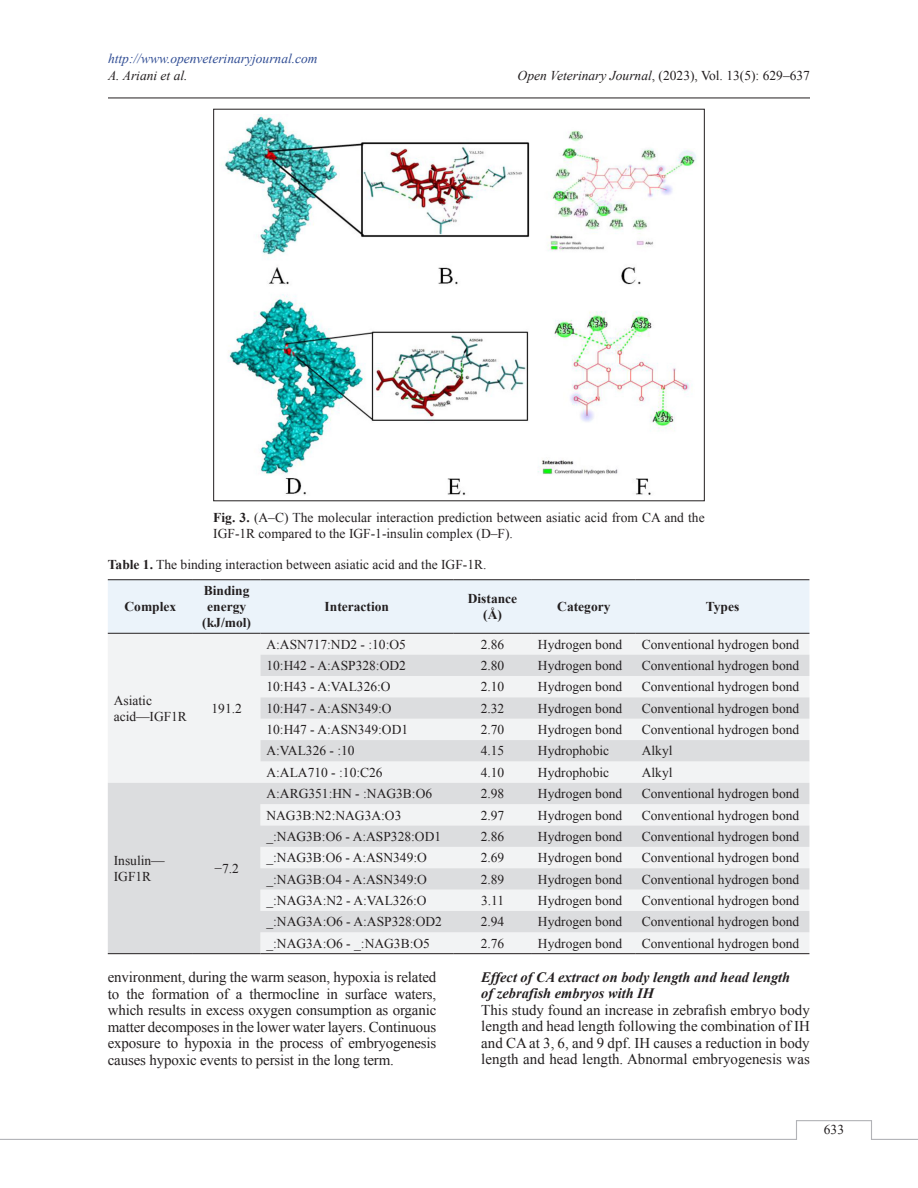
<style>
.page{position:relative;width:918px;height:1188px;background:#fff}
.page>*{position:absolute;margin:0;border:0;box-sizing:border-box;transform-origin:0 0}
.Para{font:15px/16.5px "Times New Roman";letter-spacing:-.005em;color:#231f20;text-align:justify}
.B_Head{font:italic 700 14.4px/16.5px "Times New Roman";color:#231f20}
.Table_Text{font:13.5px/16.2px "Times New Roman";color:#231f20}
.Fig_Caption{font:13.5px/16.2px "Times New Roman";color:#231f20}
.Table_Text-2{font:700 13.5px/16.2px "Times New Roman";color:#231f20;text-align:center}
.Table_Caption{font:13.5px "Times New Roman";color:#231f20}
.t1{font:italic 13.5px "Times New Roman";color:#304d94}
.t2{font:italic 13.5px "Times New Roman";color:#231f20}
.s1{font-style:italic}
.s2{font-weight:700}
</style>
<div class="page">
<hr style="left:108px;top:98px;width:702px;height:1px;background:#231f20">
<svg style="left:0;top:1120px;width:918px;height:20px"></svg>
<img style="left:224px;top:114px;width:472px;height:381px">
<div style="left:108px;top:580px;width:701px;height:53px;background:#ebf3fa"></div>
<div style="left:108px;top:634px;width:701px;height:21px;background:#f2f3f4"></div>
<svg style="left:108px;top:655px;width:701px;height:298px;fill:#dedfe1"></svg>
<hr style="left:108px;top:579px;width:85px;height:1px;background:#231f20">
<hr style="left:193px;top:579px;width:67px;height:1px;background:#231f20">
<hr style="left:260px;top:579px;width:193px;height:1px;background:#231f20">
<hr style="left:453px;top:579px;width:79px;height:1px;background:#231f20">
<hr style="left:532px;top:579px;width:104px;height:1px;background:#231f20">
<hr style="left:636px;top:579px;width:173px;height:1px;background:#231f20">
<hr style="left:108px;top:633px;width:85px;height:1px;background:#231f20">
<hr style="left:193px;top:633px;width:67px;height:1px;background:#231f20">
<hr style="left:260px;top:633px;width:193px;height:1px;background:#231f20">
<hr style="left:453px;top:633px;width:79px;height:1px;background:#231f20">
<hr style="left:532px;top:633px;width:104px;height:1px;background:#231f20">
<hr style="left:636px;top:633px;width:173px;height:1px;background:#231f20">
<hr style="left:108px;top:953px;width:85px;height:1px;background:#231f20">
<hr style="left:193px;top:953px;width:67px;height:1px;background:#231f20">
<hr style="left:260px;top:953px;width:193px;height:1px;background:#231f20">
<hr style="left:453px;top:953px;width:79px;height:1px;background:#231f20">
<hr style="left:532px;top:953px;width:104px;height:1px;background:#231f20">
<hr style="left:636px;top:953px;width:173px;height:1px;background:#231f20">
<p class="t1" style="left:108px;top:50px;width:211px">http://www.openveterinaryjournal.com</p>
<p class="t2" style="left:108px;top:66px;width:81px">A. Ariani et al.</p>
<p class="Fig_Caption" style="left:518px;top:67px;width:294px"><span class="s1">Open Veterinary Journal</span>, (2023), Vol. 13(5): 629–637</p>
<p class="Fig_Caption" style="left:213px;top:509px;width:493px"><span class="s2">Fig. 3.</span> (A–C) The molecular interaction prediction between asiatic acid from CA and the<br>IGF-1R compared to the IGF-1-insulin complex (D–F).</p>
<p class="Table_Caption" style="left:108px;top:555px;width:380px"><span class="s2">Table 1.</span> The binding interaction between asiatic acid and the IGF-1R.</p>
<p class="Table_Text-2" style="left:125px;top:598px;width:53px">Complex</p>
<p class="Table_Text-2" style="left:202px;top:582px;width:50px">Binding energy (kJ/mol)</p>
<p class="Table_Text-2" style="left:325px;top:598px;width:66px">Interaction</p>
<p class="Table_Text-2" style="left:468px;top:590px;width:51px">Distance (Å)</p>
<p class="Table_Text-2" style="left:557px;top:598px;width:55px">Category</p>
<p class="Table_Text-2" style="left:706px;top:598px;width:35px">Types</p>
<p class="Table_Text" style="left:114px;top:692px;width:75px">Asiatic acid—IGF1R</p>
<p class="Table_Text" style="left:212px;top:700px;width:32px">191.2</p>
<p class="Table_Text" style="left:114px;top:852px;width:53px">Insulin—<br>IGF1R</p>
<p class="Table_Text" style="left:214px;top:860px;width:26px">−7.2</p>
<p class="Table_Text" style="left:266px;top:636px;width:141px">A:ASN717:ND2 - :10:O5</p>
<p class="Table_Text" style="left:481px;top:636px;width:25px">2.86</p>
<p class="Table_Text" style="left:538px;top:636px;width:86px">Hydrogen bond</p>
<p class="Table_Text" style="left:642px;top:636px;width:159px">Conventional hydrogen bond</p>
<p class="Table_Text" style="left:266px;top:657px;width:141px">10:H42 - A:ASP328:OD2</p>
<p class="Table_Text" style="left:481px;top:657px;width:25px">2.80</p>
<p class="Table_Text" style="left:538px;top:657px;width:86px">Hydrogen bond</p>
<p class="Table_Text" style="left:642px;top:657px;width:159px">Conventional hydrogen bond</p>
<p class="Table_Text" style="left:266px;top:679px;width:126px">10:H43 - A:VAL326:O</p>
<p class="Table_Text" style="left:481px;top:679px;width:25px">2.10</p>
<p class="Table_Text" style="left:538px;top:679px;width:86px">Hydrogen bond</p>
<p class="Table_Text" style="left:642px;top:679px;width:159px">Conventional hydrogen bond</p>
<p class="Table_Text" style="left:266px;top:700px;width:127px">10:H47 - A:ASN349:O</p>
<p class="Table_Text" style="left:481px;top:700px;width:25px">2.32</p>
<p class="Table_Text" style="left:538px;top:700px;width:86px">Hydrogen bond</p>
<p class="Table_Text" style="left:642px;top:700px;width:159px">Conventional hydrogen bond</p>
<p class="Table_Text" style="left:266px;top:721px;width:143px">10:H47 - A:ASN349:OD1</p>
<p class="Table_Text" style="left:481px;top:721px;width:25px">2.70</p>
<p class="Table_Text" style="left:538px;top:721px;width:86px">Hydrogen bond</p>
<p class="Table_Text" style="left:642px;top:721px;width:159px">Conventional hydrogen bond</p>
<p class="Table_Text" style="left:266px;top:743px;width:90px">A:VAL326 - :10</p>
<p class="Table_Text" style="left:481px;top:743px;width:25px">4.15</p>
<p class="Table_Text" style="left:538px;top:743px;width:73px">Hydrophobic</p>
<p class="Table_Text" style="left:642px;top:743px;width:32px">Alkyl</p>
<p class="Table_Text" style="left:266px;top:764px;width:118px">A:ALA710 - :10:C26</p>
<p class="Table_Text" style="left:481px;top:764px;width:25px">4.10</p>
<p class="Table_Text" style="left:538px;top:764px;width:73px">Hydrophobic</p>
<p class="Table_Text" style="left:642px;top:764px;width:32px">Alkyl</p>
<p class="Table_Text" style="left:266px;top:785px;width:167px">A:ARG351:HN - :NAG3B:O6</p>
<p class="Table_Text" style="left:481px;top:785px;width:25px">2.98</p>
<p class="Table_Text" style="left:538px;top:785px;width:86px">Hydrogen bond</p>
<p class="Table_Text" style="left:642px;top:785px;width:159px">Conventional hydrogen bond</p>
<p class="Table_Text" style="left:266px;top:807px;width:136px">NAG3B:N2:NAG3A:O3</p>
<p class="Table_Text" style="left:481px;top:807px;width:25px">2.97</p>
<p class="Table_Text" style="left:538px;top:807px;width:86px">Hydrogen bond</p>
<p class="Table_Text" style="left:642px;top:807px;width:159px">Conventional hydrogen bond</p>
<p class="Table_Text" style="left:266px;top:828px;width:176px">_:NAG3B:O6 - A:ASP328:OD1</p>
<p class="Table_Text" style="left:481px;top:828px;width:25px">2.86</p>
<p class="Table_Text" style="left:538px;top:828px;width:86px">Hydrogen bond</p>
<p class="Table_Text" style="left:642px;top:828px;width:159px">Conventional hydrogen bond</p>
<p class="Table_Text" style="left:266px;top:849px;width:162px">_:NAG3B:O6 - A:ASN349:O</p>
<p class="Table_Text" style="left:481px;top:849px;width:25px">2.69</p>
<p class="Table_Text" style="left:538px;top:849px;width:86px">Hydrogen bond</p>
<p class="Table_Text" style="left:642px;top:849px;width:159px">Conventional hydrogen bond</p>
<p class="Table_Text" style="left:266px;top:871px;width:162px">_:NAG3B:O4 - A:ASN349:O</p>
<p class="Table_Text" style="left:481px;top:871px;width:25px">2.89</p>
<p class="Table_Text" style="left:538px;top:871px;width:86px">Hydrogen bond</p>
<p class="Table_Text" style="left:642px;top:871px;width:159px">Conventional hydrogen bond</p>
<p class="Table_Text" style="left:266px;top:892px;width:162px">_:NAG3A:N2 - A:VAL326:O</p>
<p class="Table_Text" style="left:481px;top:892px;width:25px">3.11</p>
<p class="Table_Text" style="left:538px;top:892px;width:86px">Hydrogen bond</p>
<p class="Table_Text" style="left:642px;top:892px;width:159px">Conventional hydrogen bond</p>
<p class="Table_Text" style="left:266px;top:913px;width:177px">_:NAG3A:O6 - A:ASP328:OD2</p>
<p class="Table_Text" style="left:481px;top:913px;width:25px">2.94</p>
<p class="Table_Text" style="left:538px;top:913px;width:86px">Hydrogen bond</p>
<p class="Table_Text" style="left:642px;top:913px;width:159px">Conventional hydrogen bond</p>
<p class="Table_Text" style="left:266px;top:935px;width:165px">_:NAG3A:O6 - _:NAG3B:O5</p>
<p class="Table_Text" style="left:481px;top:935px;width:25px">2.76</p>
<p class="Table_Text" style="left:538px;top:935px;width:86px">Hydrogen bond</p>
<p class="Table_Text" style="left:642px;top:935px;width:159px">Conventional hydrogen bond</p>
<p class="Para" style="left:108px;top:969px;width:330px">environment, during the warm season, hypoxia is related to the formation of a thermocline in surface waters, which results in excess oxygen consumption as organic matter decomposes in the lower water layers. Continuous exposure to hypoxia in the process of embryogenesis causes hypoxic events to persist in the long term.</p>
<p class="B_Head" style="left:481px;top:968px;width:310px">Effect of CA extract on body length and head length of zebrafish embryos with IH</p>
<p class="Para" style="left:481px;top:1001px;width:330px">This study found an increase in zebrafish embryo body length and head length following the combination of IH and CA at 3, 6, and 9 dpf. IH causes a reduction in body length and head length. Abnormal embryogenesis was</p>
<p class="Fig_Caption" style="left:824px;top:1121px;width:22px">633</p>
</div>
